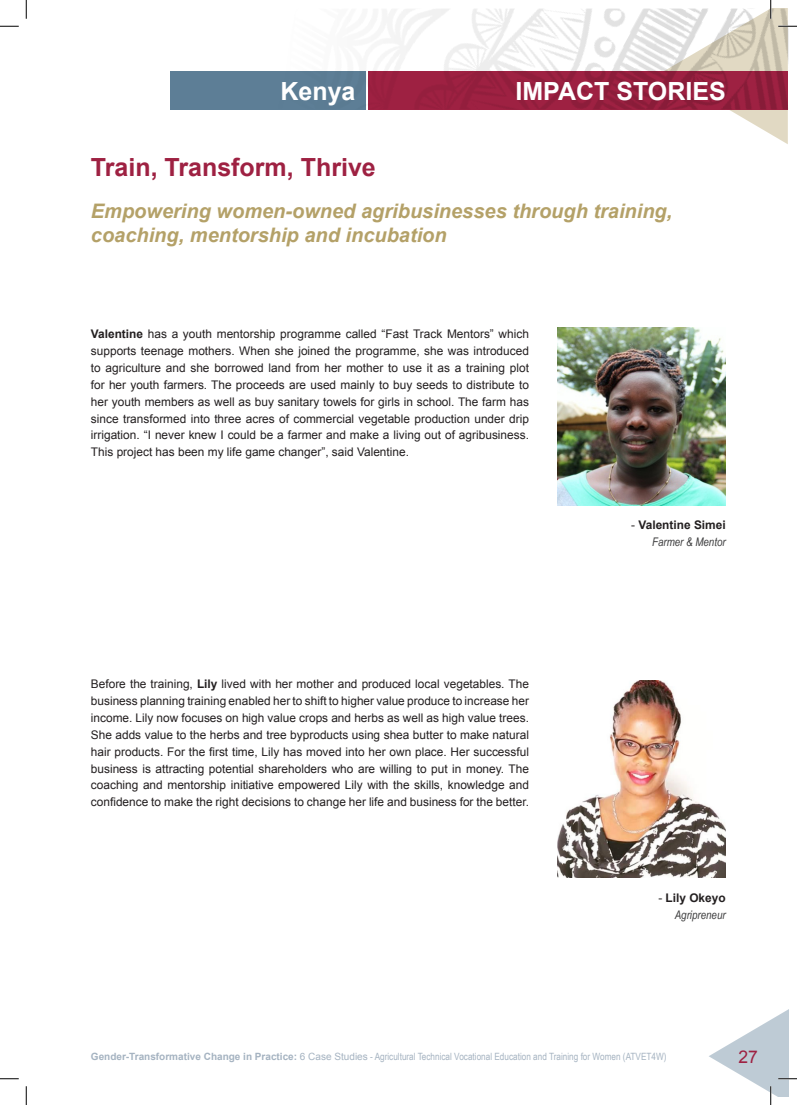
<style>
.page{position:relative;width:797px;height:1105px;background:#fff}
.page>*{position:absolute;margin:0;border:0;box-sizing:border-box;transform-origin:0 0}
.t1{font:700 25px "Arial";color:#9e2142}
.t2{font:700 25px "Arial";color:#fff}
.t3{font:italic 700 20px "Arial";color:#b4a168}
.t4{font:17.5px "Arial";color:#9e2142}
.t5{font:11.88px/16.9px "Arial";color:#231f20;text-align:justify}
.t6{font:700 11.88px "Arial";color:#231f20}
.t7{font:italic 11.88px "Arial Narrow";color:#3e3e3f}
.t8{font:10px "Arial Narrow";color:#a5b3c1}
.s1{font-weight:700}
.s2{font-weight:400}
.s3{font-family:"Arial";font-weight:700}
.s4{font-family:"Arial"}
</style>
<div class="page">
<div style="left:170px;top:71px;width:196px;height:38px;background:#5d7e96"></div>
<img style="left:368px;top:9px;width:295px;height:100px">
<img style="left:557px;top:328px;width:168px;height:178px">
<img style="left:557px;top:681px;width:168px;height:196px">
<svg style="left:0;top:25px;width:19px;height:2px"></svg>
<svg style="left:0;top:1078px;width:19px;height:1px"></svg>
<svg style="left:25px;top:0;width:2px;height:19px"></svg>
<svg style="left:25px;top:1086px;width:2px;height:19px"></svg>
<svg style="left:663px;top:0;width:134px;height:144px"></svg>
<svg style="left:709px;top:1009px;width:88px;height:96px"></svg>
<p class="t2" style="left:280px;top:75px;width:77px">Kenya</p>
<p class="t2" style="left:515px;top:75px;width:212px">IMPACT STORIES</p>
<p class="t1" style="left:91px;top:150px;width:286px">Train, Transform, Thrive</p>
<p class="t3" style="left:91px;top:197px;width:583px">Empowering women-owned agribusinesses through training,</p>
<p class="t3" style="left:91px;top:221px;width:357px">coaching, mentorship and incubation</p>
<p class="t5" style="left:91px;top:326px;width:439px"><span class="s1">Valentine</span> has a youth mentorship programme called “Fast Track Mentors” which supports teenage mothers. When she joined the programme, she was introduced to agriculture and she borrowed land from her mother to use it as a training plot for her youth farmers. The proceeds are used mainly to buy seeds to distribute to her youth members as well as buy sanitary towels for girls in school. The farm has since transformed into three acres of commercial vegetable production under drip irrigation. “I never knew I could be a farmer and make a living out of agribusiness.<br>This project has been my life game changer”, said Valentine.</p>
<p class="t5" style="left:91px;top:676px;width:439px">Before the training, <span class="s1">Lily</span> lived with her mother and produced local vegetables. The business planning training enabled her to shift to higher value produce to increase her income. Lily now focuses on high value crops and herbs as well as high value trees.<br>She adds value to the herbs and tree byproducts using shea butter to make natural hair products. For the first time, Lily has moved into her own place. Her successful business is attracting potential shareholders who are willing to put in money. The coaching and mentorship initiative empowered Lily with the skills, knowledge and confidence to make the right decisions to change her life and business for the better.</p>
<p class="t6" style="left:631px;top:517px;width:96px"><span class="s2">-</span> Valentine Simei</p>
<p class="t7" style="left:652px;top:534px;width:75px">Farmer &amp; Mentor</p>
<p class="t6" style="left:658px;top:890px;width:69px"><span class="s2">-</span> Lily Okeyo</p>
<p class="t7" style="left:674px;top:906px;width:52px">Agripreneur</p>
<p class="t8" style="left:91px;top:1049px;width:577px"><span class="s3">Gender-Transformative Change in Practice:</span> <span class="s4">6 Case Studies</span> - Agricultural Technical Vocational Education and Training for Women (ATVET4W)</p>
<h3 class="t4" style="left:738px;top:1045px;width:21px">27</h3>
</div>
